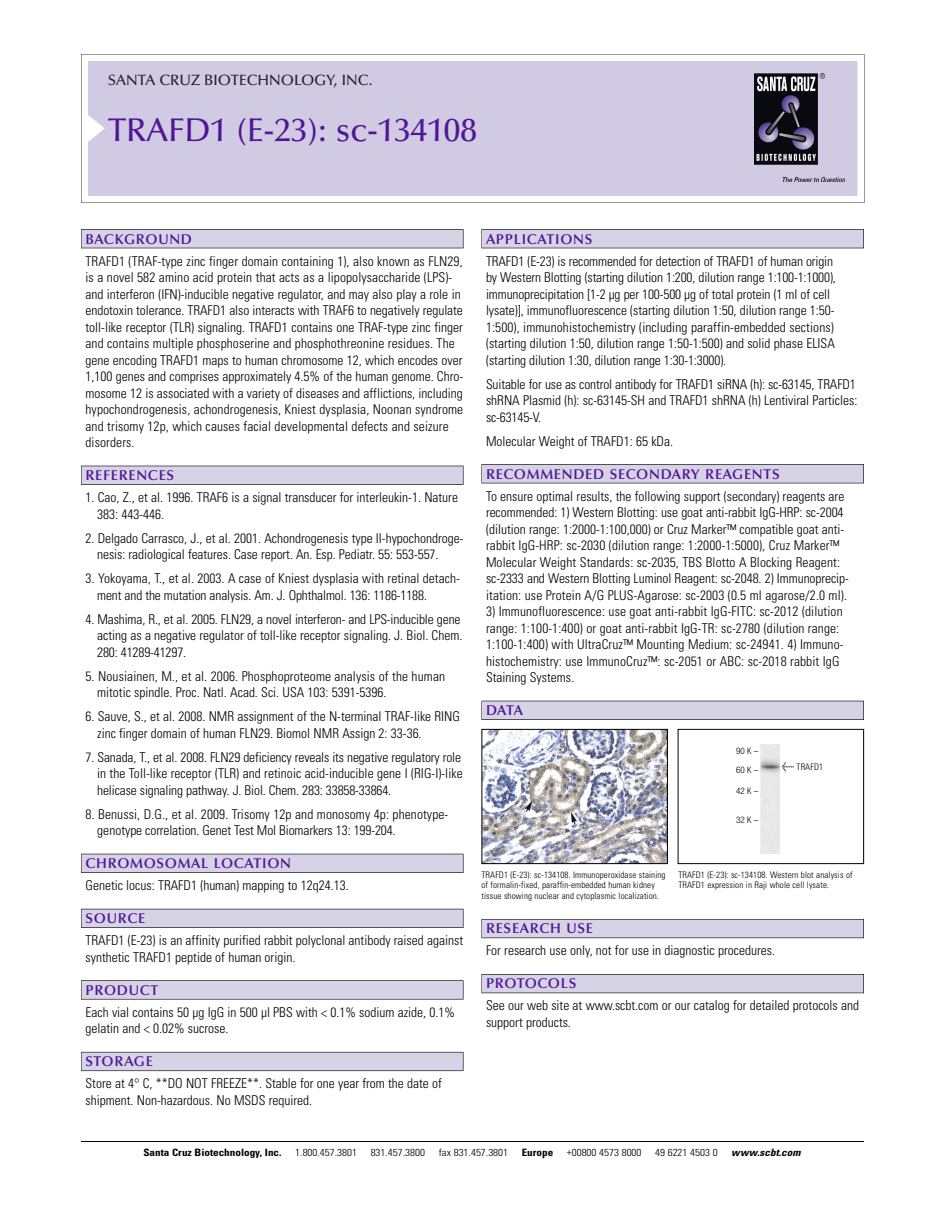
<style>
.page{position:relative;width:945px;height:1215px;background:#fff}
.page>*{position:absolute;margin:0;border:0;box-sizing:border-box;transform-origin:0 0}
.t1{font:500 33px "Optima";color:#511695}
.t2{font:500 15px "Optima";color:#231f20}
.t3{font:600 14.25px "Optima";letter-spacing:.05em;color:#511695}
.t4{font:300 condensed 13.5px/16.5px "Univers";color:#000}
.t5{font:300 condensed 10.2px "Univers";color:#000;scale:1.1 1}
.t6{font:700 condensed 10.2px "Univers";color:#000;scale:1.1 1}
.t7{font:italic 700 condensed 10.2px "Univers";letter-spacing:.005em;color:#000;scale:1.1 1}
.t8{font:300 condensed 9px/10.5px "Univers";letter-spacing:.015em;color:#000}
.t9{font:300 condensed 9px/19.5px "Helvetica Neue";letter-spacing:.13em;color:#000}
.s1{font-family:"Meta Plus";font-weight:400;font-stretch:normal;font-size:10.5px}
</style>
<div class="page">
<svg style="left:81px;top:54px;width:783px;height:149px"></svg>
<div style="left:88px;top:61px;width:769px;height:135px;background:#d1cae3"></div>
<img style="left:755px;top:74px;width:90px;height:108px">
<div style="left:81px;top:229px;width:382px;height:19px;background:#525156"></div>
<div style="left:81px;top:230px;width:382px;height:18px;background:#d7d3e7"></div>
<div style="left:81px;top:466px;width:382px;height:19px;background:#515055"></div>
<div style="left:81px;top:466px;width:382px;height:18px;background:#d7d3e7"></div>
<div style="left:81px;top:854px;width:382px;height:19px;background:#525158"></div>
<div style="left:81px;top:854px;width:382px;height:18px;background:#d7d3e7"></div>
<div style="left:81px;top:909px;width:382px;height:19px;background:#54535a"></div>
<div style="left:81px;top:909px;width:382px;height:18px;background:#d7d3e7"></div>
<svg style="left:81px;top:980px;width:382px;height:20px"></svg>
<div style="left:81px;top:981px;width:382px;height:18px;background:#d7d3e7"></div>
<div style="left:81px;top:1052px;width:382px;height:19px;background:#66646e"></div>
<div style="left:81px;top:1052px;width:382px;height:18px;background:#d7d3e7"></div>
<div style="left:482px;top:229px;width:382px;height:19px;background:#525156"></div>
<div style="left:482px;top:230px;width:381px;height:18px;background:#d7d3e7"></div>
<div style="left:482px;top:464px;width:382px;height:19px;background:#525155"></div>
<div style="left:482px;top:465px;width:381px;height:18px;background:#d7d3e7"></div>
<div style="left:482px;top:701px;width:382px;height:19px;background:#525158"></div>
<div style="left:482px;top:701px;width:381px;height:18px;background:#d7d3e7"></div>
<div style="left:482px;top:919px;width:382px;height:19px;background:#5b5961"></div>
<div style="left:482px;top:920px;width:381px;height:18px;background:#d7d3e7"></div>
<div style="left:482px;top:974px;width:382px;height:19px;background:#535259"></div>
<div style="left:482px;top:975px;width:381px;height:18px;background:#d7d3e7"></div>
<hr style="left:81px;top:1141px;width:783px;height:1px;background:#000">
<img style="left:484px;top:731px;width:182px;height:131px">
<div style="left:482px;top:729px;width:186px;height:135px;border:1px solid #000"></div>
<div style="left:678px;top:729px;width:186px;height:135px;border:1px solid #000"></div>
<img style="left:760px;top:745px;width:20px;height:109px">
<p class="t2" style="left:108px;top:74px;width:266px">SANTA CRUZ BIOTECHNOLOGY, INC.</p>
<h1 class="t1" style="left:108px;top:117px;width:370px">TRAFD1 (E-23): sc-134108</h1>
<p class="t3" style="left:86px;top:233px;width:108px">BACKGROUND</p>
<p class="t4" style="left:86px;top:254px;width:379px">TRAFD1 (TRAF-type zinc finger domain containing 1), also known as FLN29, is a novel 582 amino acid protein that acts as a lipopolysaccharide (LPS)- and interferon (IFN)-inducible negative regulator, and may also play a role in endotoxin tolerance. TRAFD1 also interacts with TRAF6 to negatively regulate toll-like receptor (TLR) signaling. TRAFD1 contains one TRAF-type zinc finger and contains multiple phosphoserine and phosphothreonine residues. The gene encoding TRAFD1 maps to human chromosome 12, which encodes over 1,100 genes and comprises approximately 4.5% of the human genome. Chro&shy;mosome 12 is associated with a variety of diseases and afflictions, including hypochondrogenesis, achondrogenesis, Kniest dysplasia, Noonan syndrome and trisomy 12p, which causes facial developmental defects and seizure disorders.</p>
<p class="t3" style="left:86px;top:470px;width:90px">REFERENCES</p>
<p class="t4" style="left:97px;top:490px;width:362px;text-indent:-12px">1. Cao, Z., et al. 1996. TRAF6 is a signal transducer for interleukin-1. Nature<br>383: 443-446.</p>
<p class="t4" style="left:97px;top:531px;width:368px;text-indent:-12px">2. Delgado Carrasco, J., et al. 2001. Achondrogenesis type II-hypochondroge&shy;nesis: radiological features. Case report. An. Esp. Pediatr. 55: 553-557.</p>
<p class="t4" style="left:97px;top:571px;width:364px;text-indent:-12px">3. Yokoyama, T., et al. 2003. A case of Kniest dysplasia with retinal detach&shy;ment and the mutation analysis. Am. J. Ophthalmol. 136: 1186-1188.</p>
<p class="t4" style="left:97px;top:612px;width:367px;text-indent:-12px">4. Mashima, R., et al. 2005. FLN29, a novel interferon- and LPS-inducible gene acting as a negative regulator of toll-like receptor signaling. J. Biol. Chem.<br>280: 41289-41297.</p>
<p class="t4" style="left:97px;top:669px;width:349px;text-indent:-12px">5. Nousiainen, M., et al. 2006. Phosphoproteome analysis of the human mitotic spindle. Proc. Natl. Acad. Sci. USA 103: 5391-5396.</p>
<p class="t4" style="left:97px;top:709px;width:364px;text-indent:-12px">6. Sauve, S., et al. 2008. NMR assignment of the N-terminal TRAF-like RING zinc finger domain of human FLN29. Biomol NMR Assign 2: 33-36.</p>
<p class="t4" style="left:97px;top:750px;width:367px;text-align:justify;text-indent:-12px">7. Sanada, T., et al. 2008. FLN29 deficiency reveals its negative regulatory role in the Toll-like receptor (TLR) and retinoic acid-inducible gene I (RIG-I)-like helicase signaling pathway. J. Biol. Chem. 283: 33858-33864.</p>
<p class="t4" style="left:97px;top:807px;width:353px;text-indent:-12px">8. Benussi, D.G., et al. 2009. Trisomy 12p and monosomy 4p: phenotype&shy;genotype correlation. Genet Test Mol Biomarkers 13: 199-204.</p>
<p class="t3" style="left:86px;top:858px;width:207px">CHROMOSOMAL LOCATION</p>
<p class="t4" style="left:86px;top:878px;width:265px">Genetic locus: TRAFD1 (human) mapping to 12q24.13.</p>
<p class="t3" style="left:86px;top:913px;width:61px">SOURCE</p>
<p class="t4" style="left:86px;top:933px;width:379px">TRAFD1 (E-23) is an affinity purified rabbit polyclonal antibody raised against synthetic TRAFD1 peptide of human origin.</p>
<p class="t3" style="left:86px;top:984px;width:74px">PRODUCT</p>
<p class="t4" style="left:86px;top:1005px;width:371px">Each vial contains 50 µg IgG in 500 µl PBS with &lt; 0.1% sodium azide, 0.1% gelatin and &lt; 0.02% sucrose.</p>
<p class="t3" style="left:86px;top:1056px;width:69px">STORAGE</p>
<p class="t4" style="left:86px;top:1076px;width:358px">Store at 4° C, **DO NOT FREEZE**. Stable for one year from the date of shipment. Non-hazardous. No MSDS required.</p>
<p class="t3" style="left:486px;top:233px;width:108px">APPLICATIONS</p>
<p class="t4" style="left:486px;top:254px;width:351px">TRAFD1 (E-23) is recommended for detection of TRAFD1 of human origin by Western Blotting (starting dilution 1:200, dilution range 1:100-1:1000), immunoprecipitation [1-2 µg per 100-500 µg of total protein (1 ml of cell lysate)], immunofluorescence (starting dilution 1:50, dilution range 1:50- 1:500), immunohistochemistry (including paraffin-embedded sections) (starting dilution 1:50, dilution range 1:50-1:500) and solid phase ELISA (starting dilution 1:30, dilution range 1:30-1:3000).</p>
<p class="t4" style="left:486px;top:377px;width:373px;text-align:justify">Suitable for use as control antibody for TRAFD1 siRNA (h): sc-63145, TRAFD1 shRNA Plasmid (h): sc-63145-SH and TRAFD1 shRNA (h) Lentiviral Particles: sc-63145-V.</p>
<p class="t4" style="left:486px;top:434px;width:189px">Molecular Weight of TRAFD1: 65 kDa.</p>
<p class="t3" style="left:486px;top:468px;width:295px">RECOMMENDED SECONDARY REAGENTS</p>
<p class="t4" style="left:486px;top:489px;width:364px">To ensure optimal results, the following support (secondary) reagents are recommended: 1) Western Blotting: use goat anti-rabbit IgG-HRP: sc-2004 (dilution range: 1:2000-1:100,000) or Cruz Marker™ compatible goat anti&shy;rabbit IgG-HRP: sc-2030 (dilution range: 1:2000-1:5000), Cruz Marker™ Molecular Weight Standards: sc-2035, TBS Blotto A Blocking Reagent: sc-2333 and Western Blotting Luminol Reagent: sc-2048. 2) Immunoprecip&shy;itation: use Protein A/G PLUS-Agarose: sc-2003 (0.5 ml agarose/2.0 ml).</p>
<p class="t4" style="left:486px;top:604px;width:359px">3) Immunofluorescence: use goat anti-rabbit IgG-FITC: sc-2012 (dilution range: 1:100-1:400) or goat anti-rabbit IgG-TR: sc-2780 (dilution range:<br>1:100-1:400) with UltraCruz™ Mounting Medium: sc-24941. 4) Immuno&shy;histochemistry: use ImmunoCruz™: sc-2051 or ABC: sc-2018 rabbit IgG Staining Systems.</p>
<p class="t3" style="left:486px;top:705px;width:39px">DATA</p>
<p class="t9" style="left:736px;top:742px;width:24px">90K–<br>60K–</p>
<p class="t9" style="left:736px;top:782px;width:24px">42K–</p>
<p class="t9" style="left:736px;top:811px;width:24px">32K–</p>
<p class="t8" style="left:782px;top:763px;width:43px"><span class="s1">&lt;</span> TRAFD1</p>
<p class="t8" style="left:481px;top:870px;width:186px">TRAFD1 (E-23): sc-134108. Immunoperoxidase staining of formalin-fixed, paraffin-embedded human kidney tissue showing nuclear and cytoplasmic localization.</p>
<p class="t8" style="left:678px;top:870px;width:176px">TRAFD1 (E-23): sc-134108. Western blot analysis of<br>TRAFD1 expression in Raji whole cell lysate.</p>
<p class="t3" style="left:486px;top:923px;width:109px">RESEARCH USE</p>
<p class="t4" style="left:486px;top:944px;width:290px">For research use only, not for use in diagnostic procedures.</p>
<p class="t3" style="left:486px;top:978px;width:92px">PROTOCOLS</p>
<p class="t4" style="left:486px;top:999px;width:375px">See our web site at www.scbt.com or our catalog for detailed protocols and support products.</p>
<p class="t6" style="left:143px;top:1148px;width:127px">Santa Cruz Biotechnology, Inc.</p>
<p class="t5" style="left:295px;top:1148px;width:58px">1.800.457.3801</p>
<p class="t5" style="left:371px;top:1148px;width:51px">831.457.3800</p>
<p class="t5" style="left:439px;top:1148px;width:65px">fax 831.457.3801</p>
<p class="t6" style="left:522px;top:1148px;width:30px">Europe</p>
<p class="t5" style="left:567px;top:1148px;width:69px">+00800 4573 8000</p>
<p class="t5" style="left:655px;top:1148px;width:58px">49 6221 4503 0</p>
<p class="t7" style="left:731px;top:1148px;width:64px">www.scbt.com</p>
</div>
